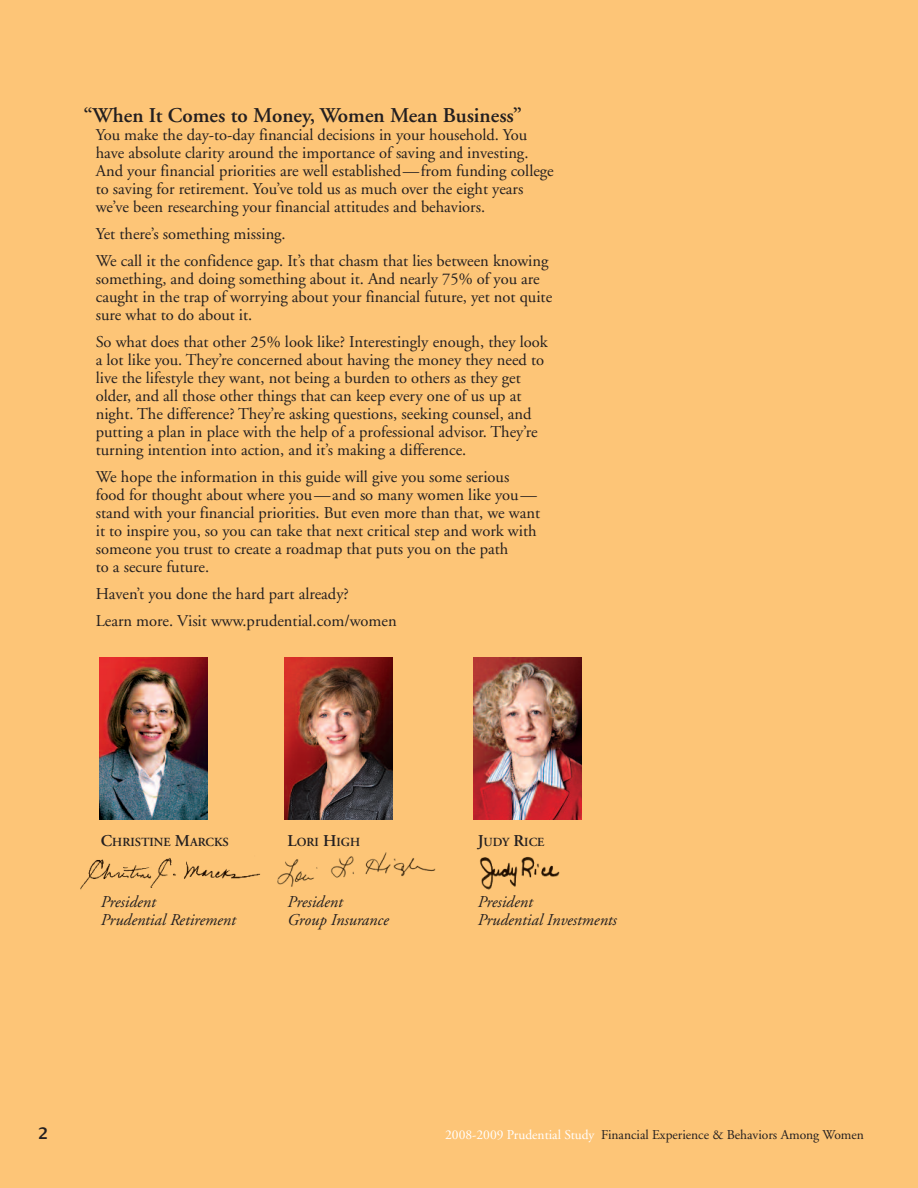
<style>
.page{position:relative;width:918px;height:1188px;background:#fdc577}
.page>*{position:absolute;margin:0;border:0;box-sizing:border-box;transform-origin:0 0}
.t1{font:600 21px "Adobe Garamond";color:#231f20}
.t2{font:600 18px "Dialog";color:#231f20}
.t3{font:16.5px/18px "Adobe Garamond";color:#231f20}
.t4{font:italic 16.5px/18px "Adobe Garamond";color:#231f20}
.t5{font:13.5px "Adobe Garamond";color:#231f20}
.t6{font:600 12.3px "Adobe Garamond";color:#231f20}
.s1{font-size:16.5px}
.s2{color:#fff}
</style>
<div class="page">
<img style="left:80px;top:857px;width:181px;height:33px">
<img style="left:99px;top:658px;width:108px;height:162px">
<img style="left:473px;top:658px;width:108px;height:162px">
<img style="left:277px;top:852px;width:159px;height:35px">
<img style="left:285px;top:658px;width:108px;height:162px">
<img style="left:480px;top:856px;width:80px;height:34px">
<p class="t1" style="left:84px;top:107px;width:440px">“When It Comes to Money, Women Mean Business”</p>
<p class="t3" style="left:96px;top:127px;width:460px">You make the day-to-day financial decisions in your household. You have absolute clarity around the importance of saving and investing.<br>And your financial priorities are well established—from funding college to saving for retirement. You’ve told us as much over the eight years we’ve been researching your financial attitudes and behaviors.</p>
<p class="t3" style="left:96px;top:222px;width:454px;line-height:27px">Yet there’s something missing.<br>We call it the confidence gap. It’s that chasm that lies between knowing</p>
<p class="t3" style="left:96px;top:271px;width:458px">something, and doing something about it. And nearly 75% of you are caught in the trap of worrying about your financial future, yet not quite sure what to do about it.</p>
<p class="t3" style="left:96px;top:334px;width:454px">So what does that other 25% look like? Interestingly enough, they look a lot like you. They’re concerned about having the money they need to live the lifestyle they want, not being a burden to others as they get older, and all those other things that can keep every one of us up at night. The difference? They’re asking questions, seeking counsel, and putting a plan in place with the help of a professional advisor. They’re turning intention into action, and it’s making a difference.</p>
<p class="t3" style="left:96px;top:469px;width:446px">We hope the information in this guide will give you some serious food for thought about where you—and so many women like you— stand with your financial priorities. But even more than that, we want it to inspire you, so you can take that next critical step and work with someone you trust to create a roadmap that puts you on the path<br>to a secure future.</p>
<p class="t3" style="left:96px;top:582px;width:303px;line-height:27px">Haven’t you done the hard part already?<br>Learn more. Visit www.prudential.com/women</p>
<p class="t6" style="left:101px;top:837px;width:129px"><span class="s1">C</span>HRISTINE <span class="s1">M</span>ARCKS</p>
<p class="t4" style="left:101px;top:895px;width:137px">President<br>Prudential Retirement</p>
<p class="t6" style="left:288px;top:837px;width:74px"><span class="s1">L</span>ORI <span class="s1">H</span>IGH</p>
<p class="t4" style="left:288px;top:895px;width:103px">President<br>Group Insurance</p>
<p class="t6" style="left:478px;top:837px;width:68px"><span class="s1">J</span>UDY <span class="s1">R</span>ICE</p>
<p class="t4" style="left:478px;top:895px;width:141px">President<br>Prudential Investments</p>
<p class="t2" style="left:39px;top:1122px;width:11px">2</p>
<p class="t5" style="left:445px;top:1129px;width:420px"><span class="s2">2008-2009 Prudential Study</span> Financial Experience &amp; Behaviors Among Women</p>
</div>
